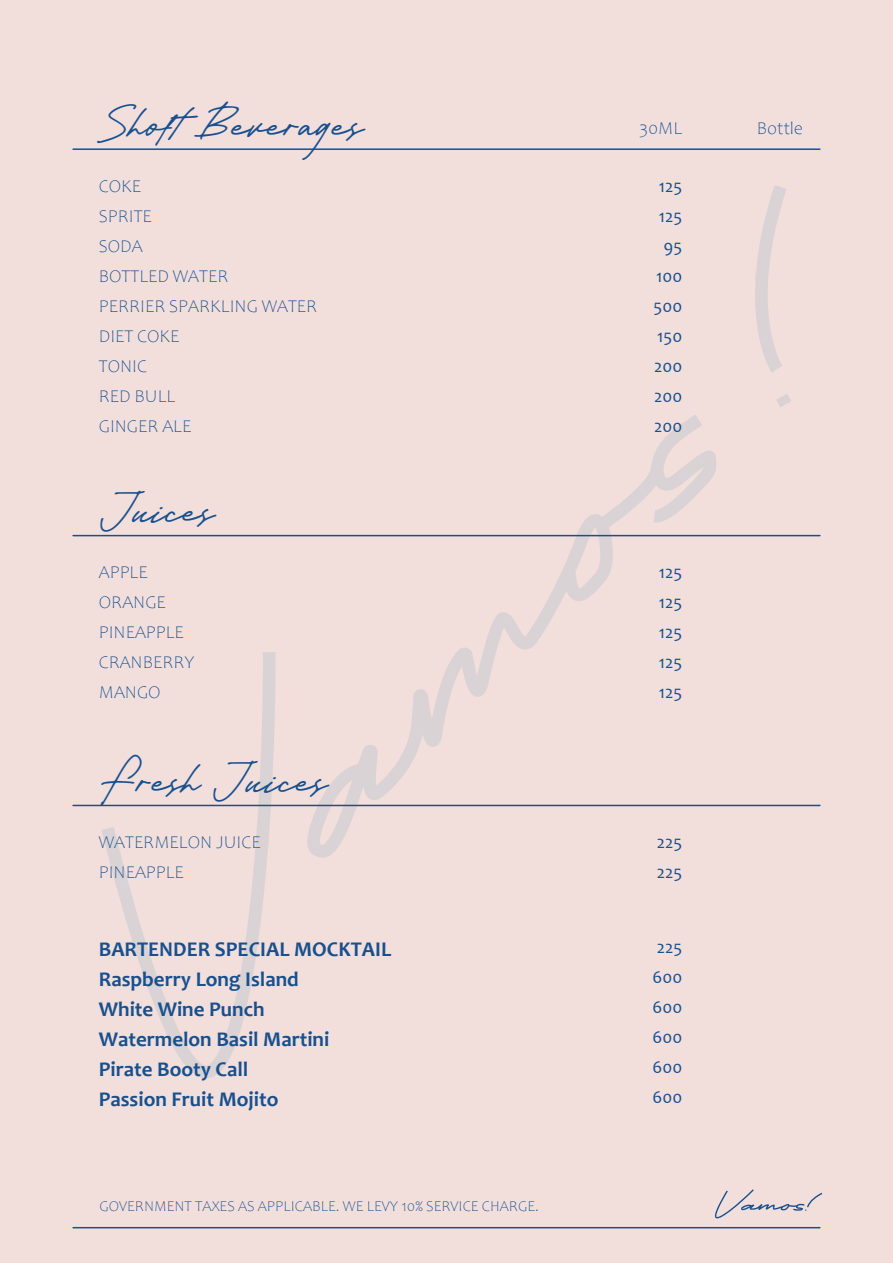
<style>
.page{position:relative;width:893px;height:1263px;background:#f2dfdc}
.page>*{position:absolute;margin:0;border:0;box-sizing:border-box;transform-origin:0 0}
.t1{font:45px "Winter Sunday";color:#18508e}
.t2{font:700 21px/30px "Candara";color:#18508e}
.t3{font:300 18px/30px "Candara";color:#18508e}
.t4{font:18px/30px "Candara";color:#18508e;text-align:justify}
.t5{font:300 15px "Candara";color:#18508e}
</style>
<div class="page">
<svg style="left:101px;top:652px;width:175px;height:426px"></svg>
<svg style="left:305px;top:514px;width:311px;height:344px"></svg>
<svg style="left:597px;top:415px;width:119px;height:115px"></svg>
<svg style="left:755px;top:185px;width:32px;height:187px"></svg>
<svg style="left:776px;top:394px;width:15px;height:13px"></svg>
<hr style="left:73px;top:1227px;width:747px;height:1px;background:#18508e">
<hr style="left:73px;top:148px;width:747px;height:2px;background:#18508e">
<svg style="left:715px;top:1189px;width:107px;height:29px"></svg>
<hr style="left:73px;top:535px;width:747px;height:1px;background:#18508e">
<hr style="left:73px;top:805px;width:747px;height:1px;background:#18508e">
<h1 class="t1" style="left:101px;top:97px;width:265px">ShoftBeverages</h1>
<p class="t3" style="left:99px;top:171px;width:220px">COKE<br>SPRITE<br>SODA<br>BOTTLED WATER<br>PERRIER SPARKLING WATER<br>DIET COKE<br>TONIC<br>RED BULL<br>GINGER ALE</p>
<h1 class="t1" style="left:101px;top:483px;width:116px">Juices</h1>
<p class="t3" style="left:99px;top:558px;width:97px">APPLE<br>ORANGE<br>PINEAPPLE<br>CRANBERRY<br>MANGO</p>
<h1 class="t1" style="left:101px;top:753px;width:229px">Fresh Juices</h1>
<p class="t3" style="left:99px;top:828px;width:163px">WATERMELON JUICE<br>PINEAPPLE</p>
<p class="t3" style="left:639px;top:114px;width:45px">30ML</p>
<p class="t3" style="left:757px;top:114px;width:48px">Bottle</p>
<p class="t4" style="left:654px;top:171px;width:30px;text-align:center">125<br>125<br>95<br>100<br>500<br>150<br>200<br>200<br>200</p>
<p class="t4" style="left:659px;top:557px;width:25px">125<br>125<br>125<br>125<br>125</p>
<p class="t4" style="left:657px;top:827px;width:27px">225<br>225</p>
<p class="t2" style="left:99px;top:934px;width:294px">BARTENDER SPECIAL MOCKTAIL<br>Raspberry Long Island<br>White Wine Punch<br>Watermelon Basil Martini<br>Pirate Booty Call<br>Passion Fruit Mojito</p>
<p class="t4" style="left:652px;top:932px;width:31px">225<br>600<br>600<br>600<br>600<br>600</p>
<p class="t5" style="left:99px;top:1197px;width:441px">GOVERNMENT TAXES AS APPLICABLE. WE LEVY 10% SERVICE CHARGE.</p>
</div>
